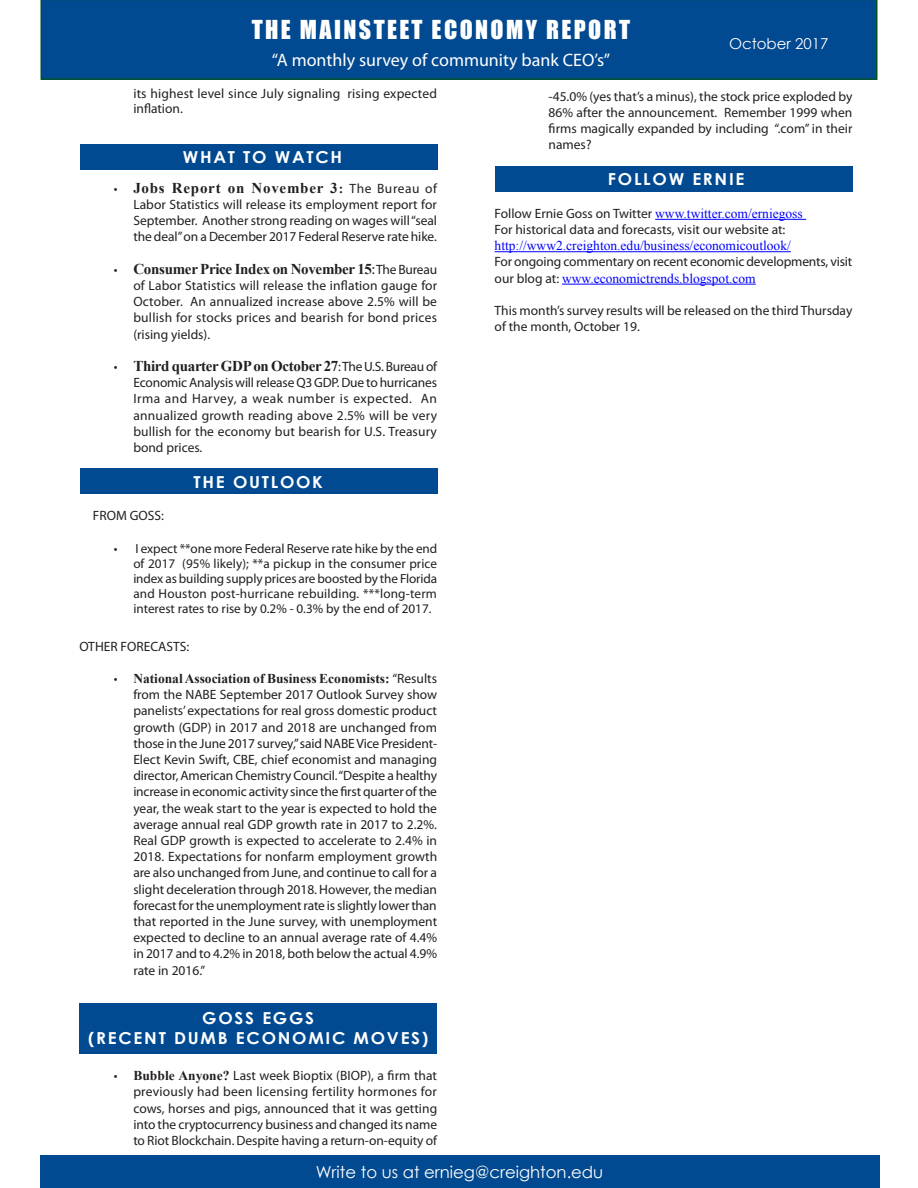
<style>
.page{position:relative;width:918px;height:1188px;background:#fff}
.page>*{position:absolute;margin:0;border:0;box-sizing:border-box;transform-origin:0 0}
.t1{font:24px "Impact";letter-spacing:.1em;color:#fff}
.t2{font:18px "Myriad Pro";color:#fff}
.t3{font:16.5px "Century Gothic";color:#fff}
.karan{font:700 16.5px "Century Gothic";letter-spacing:.1em;color:#fff;scale:1.04 1}
.Paragraph_Style_1{font:700 16.5px "Century Gothic";letter-spacing:.1em;color:#fff;scale:1.04 1}
.karan-2{font:700 15px "Times New Roman";letter-spacing:-.02em;color:#231f20}
.karan-3{font:700 15px "Times New Roman";letter-spacing:.05em;color:#231f20}
.t4{font:15px "Century Gothic";color:#fff}
.karan-4{font:13.5px/16.2px "Myriad Pro";color:#231f20;text-align:justify}
.karan-5{font:13.5px "Times New Roman";color:#00f}
.karan-6{font:13.2px/15px "Myriad Pro";color:#231f20;text-align:justify}
.s1{font-family:"Myriad Pro";font-weight:400;font-size:13.5px}
.s2{font-size:13.5px}
.s3{font-family:"Myriad Pro";font-weight:400}
.s4{font-family:"Times New Roman";font-weight:700}
.s5{font-family:"Myriad Pro";color:#231f20}
.s6{font-family:"Times New Roman";color:#00f}
</style>
<div class="page">
<div style="left:40px;top:0;width:838px;height:80px;background:#014990"></div>
<div style="left:80px;top:1003px;width:357px;height:51px;background:#014990"></div>
<div style="left:81px;top:468px;width:357px;height:26px;background:#014990"></div>
<div style="left:80px;top:144px;width:358px;height:26px;background:#014990"></div>
<div style="left:40px;top:1155px;width:838px;height:33px;background:#014990"></div>
<hr style="left:655px;top:219px;width:151px;height:1px;background:#00f">
<hr style="left:495px;top:251px;width:296px;height:1px;background:#00f">
<hr style="left:562px;top:284px;width:194px;height:1px;background:#00f">
<div style="left:495px;top:166px;width:357px;height:26px;background:#014990"></div>
<h1 class="t1" style="left:252px;top:11px;width:380px">THE MAINSTEET ECONOMY REPORT</h1>
<h2 class="t2" style="left:272px;top:49px;width:340px">“A monthly survey of community bank CEO’s”</h2>
<p class="t4" style="left:729px;top:33px;width:101px">October 2017</p>
<p class="karan-4" style="left:133px;top:86px;width:305px;line-height:15px">its highest level since July signaling rising expected inflation.</p>
<p class="karan" style="left:183px;top:145px;width:155px">WHAT TO WATCH</p>
<p class="karan-3" style="left:114px;top:177px;width:325px"><span class="s1">•</span> Jobs Report on November 3<span class="s2">:</span> <span class="s1">The Bureau of</span></p>
<p class="karan-4" style="left:133px;top:196px;width:305px">Labor Statistics will release its employment report for September. Another strong reading on wages will “seal the deal” on a December 2017 Federal Reserve rate hike.</p>
<p class="karan-2" style="left:114px;top:258px;width:325px"><span class="s1">•</span> Consumer Price Index on November 15<span class="s3">:</span><span class="s1">The Bureau</span></p>
<p class="karan-4" style="left:133px;top:277px;width:305px">of Labor Statistics will release the inflation gauge for October. An annualized increase above 2.5% will be bullish for stocks prices and bearish for bond prices (rising yields).</p>
<p class="karan-2" style="left:114px;top:356px;width:325px"><span class="s1">•</span> Third quarter GDP on October 27<span class="s1">: TheU.S.Bureauof</span></p>
<p class="karan-4" style="left:133px;top:374px;width:305px">Economic Analysis will release Q3 GDP. Due to hurricanes Irma and Harvey, a weak number is expected. An annualized growth reading above 2.5% will be very bullish for the economy but bearish for U.S. Treasury bond prices.</p>
<p class="karan" style="left:194px;top:469px;width:126px">THE OUTLOOK</p>
<p class="karan-4" style="left:93px;top:508px;width:73px">FROM GOSS:</p>
<p class="karan-6" style="left:133px;top:541px;width:305px;text-indent:-20px"><span class="s2">•</span> I expect **one more Federal Reserve rate hike by the end of 2017 (95% likely); **a pickup in the consumer price index as building supply prices are boosted by the Florida and Houston post-hurricane rebuilding. ***long-term interest rates to rise by 0.2% - 0.3% by the end of 2017.</p>
<p class="karan-4" style="left:79px;top:638px;width:111px">OTHER FORECASTS:</p>
<p class="karan-4" style="left:133px;top:670px;width:305px;text-indent:-20px">• <span class="s4">National Association of Business Economists:</span> “Results from the NABE September 2017 Outlook Survey show panelists’ expectations for real gross domestic product growth (GDP) in 2017 and 2018 are unchanged from those in the June 2017 survey,”said NABEVice President-Elect Kevin Swift, CBE, chief economist and managing director, American Chemistry Council. “Despite a healthy increase in economic activity since the first quarter ofthe year, the weak start to the year is expected to hold the average annual real GDP growth rate in 2017 to 2.2%.<br>Real GDP growth is expected to accelerate to 2.4% in 2018. Expectations for nonfarm employment growth are also unchanged from June, and continue to call for a slight deceleration through 2018. However, the median forecast for the unemployment rate is slightly lower than that reported in the June survey, with unemployment expected to decline to an annual average rate of 4.4% in 2017 and to 4.2% in 2018, both below the actual 4.9% rate in 2016.”</p>
<p class="karan" style="left:202px;top:1006px;width:109px">GOSS EGGS</p>
<p class="karan" style="left:88px;top:1026px;width:329px">(RECENT DUMB ECONOMIC MOVES)</p>
<p class="karan-4" style="left:133px;top:1067px;width:305px;text-indent:-20px">• <span class="s4">Bubble Anyone?</span> Last week Bioptix (BIOP), a firm that previously had been licensing fertility hormones for cows, horses and pigs, announced that it was getting into the cryptocurrency business and changed its name to Riot Blockchain. Despite having a return-on-equity of</p>
<p class="karan-4" style="left:549px;top:88px;width:305px">-45.0% (yes that’s a minus), the stock price exploded by 86% after the announcement. Remember 1999 when firms magically expanded by including “.com” in their names?</p>
<p class="Paragraph_Style_1" style="left:608px;top:167px;width:133px">FOLLOW ERNIE</p>
<p class="karan-5" style="left:495px;top:204px;width:310px"><span class="s5">Follow Ernie Goss on Twitter</span> www.twitter.com/erniegoss</p>
<p class="karan-4" style="left:495px;top:221px;width:292px">For historical data and forecasts, visit our website at:</p>
<p class="karan-5" style="left:495px;top:237px;width:298px">http://www2.creighton.edu/business/economicoutlook/</p>
<p class="karan-4" style="left:495px;top:254px;width:359px">For ongoing commentary on recent economic developments, visit our blog at: <span class="s6">www.economictrends.blogspot.com</span></p>
<p class="karan-4" style="left:495px;top:302px;width:359px">This month’s survey results will be released on the third Thursday of the month, October 19.</p>
<p class="t3" style="left:227px;top:1160px;width:467px">Visit our website at http://economicoutl ok.creighton.edu</p>
<p class="t3" style="left:316px;top:1161px;width:289px">Write to us at ernieg@creighton.edu</p>
</div>
